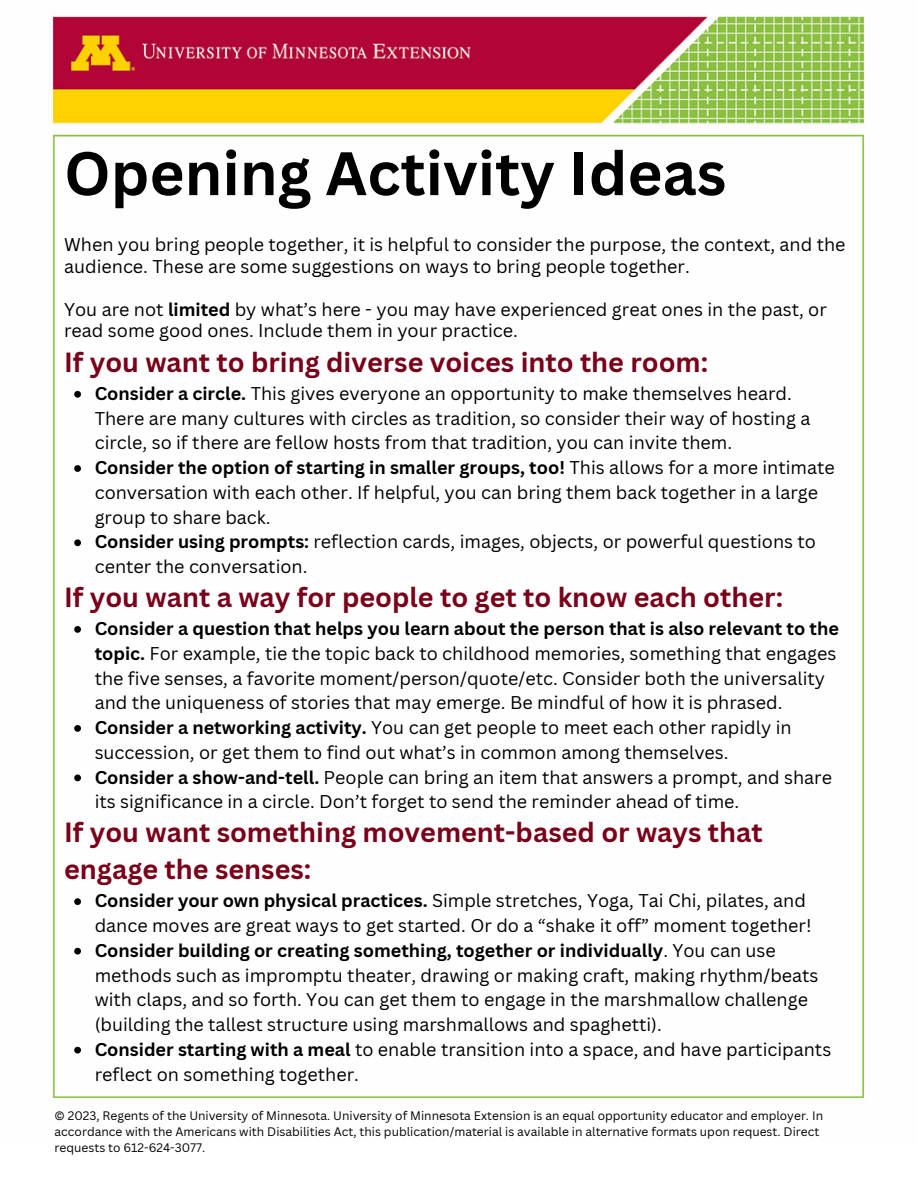
<style>
.page{position:relative;width:918px;height:1188px;background:#fff}
.page>*{position:absolute;margin:0;border:0;box-sizing:border-box;transform-origin:0 0}
.t1{font:700 60px "Canva Sans";color:#000}
.t2{font:700 27px/37.2px "Canva Sans";color:#7a0019}
.t3{font:18px/24.8px "Canva Sans";color:#000}
.t4{font:12px/16px "Canva Sans";color:#000}
.s1{font-weight:700}
</style>
<div class="page">
<img style="left:52px;top:16px;width:813px;height:1083px">
<svg style="left:74px;top:391px;width:7px;height:7px"></svg>
<svg style="left:74px;top:465px;width:7px;height:7px"></svg>
<svg style="left:74px;top:539px;width:7px;height:7px"></svg>
<svg style="left:74px;top:626px;width:7px;height:7px"></svg>
<svg style="left:74px;top:725px;width:7px;height:7px"></svg>
<svg style="left:74px;top:775px;width:7px;height:6px"></svg>
<svg style="left:74px;top:898px;width:7px;height:7px"></svg>
<svg style="left:74px;top:948px;width:7px;height:7px"></svg>
<svg style="left:74px;top:1047px;width:7px;height:7px"></svg>
<h1 class="t1" style="left:64px;top:131px;width:664px">Opening Activity Ideas</h1>
<p class="t3" style="left:64px;top:234px;width:783px;line-height:21.3px">When you bring people together, it is helpful to consider the purpose, the context, and the audience. These are some suggestions on ways to bring people together.</p>
<p class="t3" style="left:64px;top:298px;width:764px;line-height:21.3px">You are not <span class="s1">limited</span> by what’s here - you may have experienced great ones in the past, or read some good ones. Include them in your practice.</p>
<h2 class="t2" style="left:64px;top:343px;width:646px">If you want to bring diverse voices into the room:</h2>
<p class="t3" style="left:95px;top:381px;width:742px"><span class="s1">Consider a circle.</span> This gives everyone an opportunity to make themselves heard.<br>There are many cultures with circles as tradition, so consider their way of hosting a circle, so if there are fellow hosts from that tradition, you can invite them.<br><span class="s1">Consider the option of starting in smaller groups, too!</span> This allows for a more intimate conversation with each other. If helpful, you can bring them back together in a large group to share back.<br><span class="s1">Consider using prompts:</span> reflection cards, images, objects, or powerful questions to center the conversation.</p>
<h2 class="t2" style="left:64px;top:578px;width:721px">If you want a way for people to get to know each other:</h2>
<p class="t3" style="left:95px;top:616px;width:746px"><span class="s1">Consider a question that helps you learn about the person that is also relevant to the topic.</span> For example, tie the topic back to childhood memories, something that engages the five senses, a favorite moment/person/quote/etc. Consider both the universality and the uniqueness of stories that may emerge. Be mindful of how it is phrased.<br><span class="s1">Consider a networking activity.</span> You can get people to meet each other rapidly in succession, or get them to find out what’s in common among themselves.<br><span class="s1">Consider a show-and-tell.</span> People can bring an item that answers a prompt, and share its significance in a circle. Don’t forget to send the reminder ahead of time.</p>
<h2 class="t2" style="left:64px;top:813px;width:700px">If you want something movement-based or ways that engage the senses:</h2>
<p class="t3" style="left:95px;top:888px;width:738px"><span class="s1">Consider your own physical practices.</span> Simple stretches, Yoga, Tai Chi, pilates, and dance moves are great ways to get started. Or do a “shake it off” moment together!<br><span class="s1">Consider building or creating something, together or individually</span>. You can use methods such as impromptu theater, drawing or making craft, making rhythm/beats with claps, and so forth. You can get them to engage in the marshmallow challenge (building the tallest structure using marshmallows and spaghetti).<br><span class="s1">Consider starting with a meal</span> to enable transition into a space, and have participants reflect on something together.</p>
<p class="t4" style="left:55px;top:1107px;width:770px">© 2023, Regents of the University of Minnesota. University of Minnesota Extension is an equal opportunity educator and employer. In accordance with the Americans with Disabilities Act, this publication/material is available in alternative formats upon request. Direct requests to 612-624-3077.</p>
</div>
